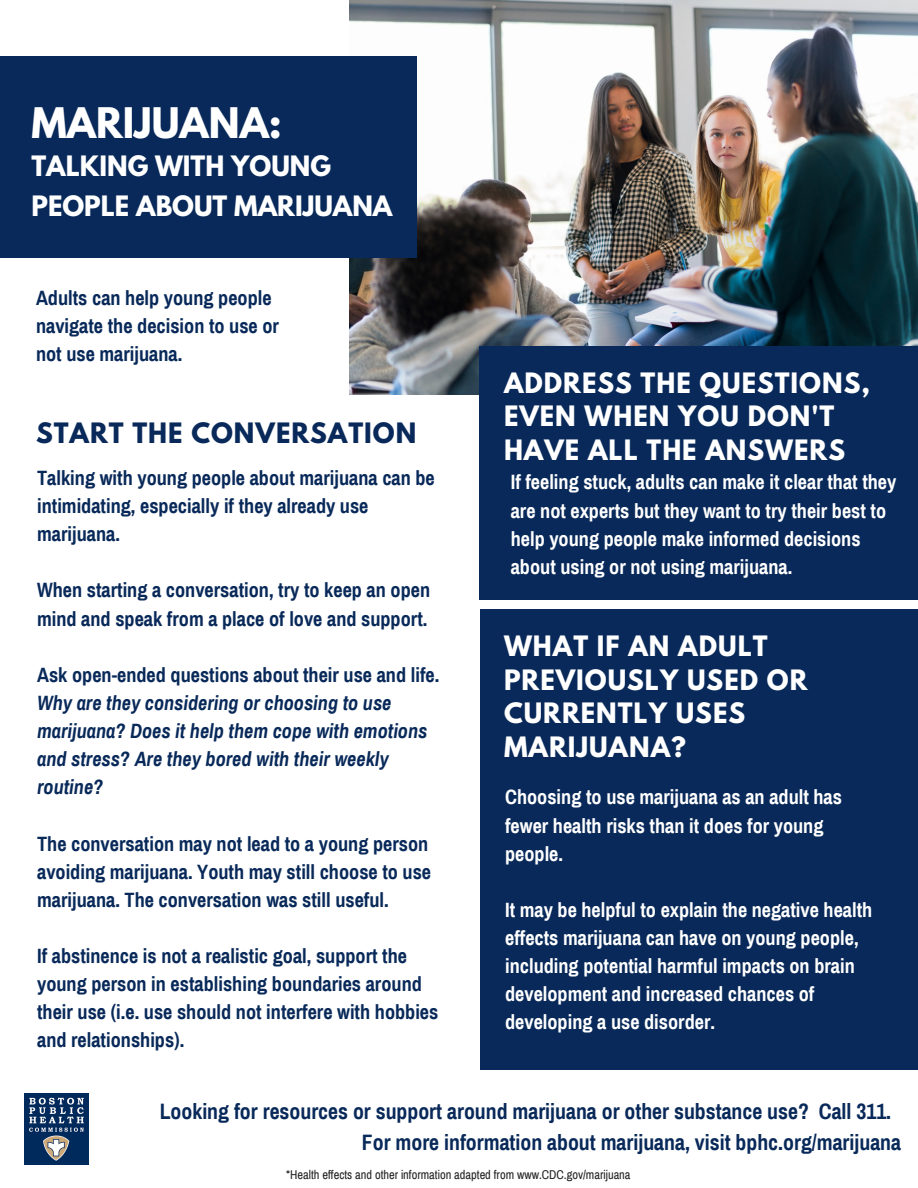
<style>
.page{position:relative;width:918px;height:1188px;background:#fff}
.page>*{position:absolute;margin:0;border:0;box-sizing:border-box;transform-origin:0 0}
.t1{font:700 37.35px "League Spartan";color:#fff}
.t2{font:700 24.9px/33.8px "League Spartan";letter-spacing:.04em;color:#fff}
.t3{font:700 24.9px/39.3px "League Spartan";color:#fff}
.t4{font:700 24.9px "League Spartan";letter-spacing:.04em;color:#082959}
.t5{font:700 21.75px/30.3px "Archivo Narrow";color:#082959}
.t6{font:700 20.25px/28.2px "Archivo Narrow";color:#082959}
.t7{font:700 20.25px/28.2px "Archivo Narrow";color:#fff}
.t8{font:italic 700 20.25px/28.2px "Archivo Narrow";color:#082959}
.t9{font:12.45px "Archivo Narrow";color:#222}
</style>
<div class="page">
<img style="left:350px;top:0;width:568px;height:395px">
<div style="left:479px;top:346px;width:439px;height:254px;background:#082959"></div>
<div style="left:0;top:56px;width:416px;height:202px;background:#082959"></div>
<div style="left:480px;top:610px;width:438px;height:460px;background:#082959"></div>
<img style="left:25px;top:1094px;width:64px;height:70px">
<h1 class="t1" style="left:32px;top:104px;width:252px">MARIJUANA:</h1>
<p class="t3" style="left:32px;top:150px;width:362px">TALKING WITH YOUNG<br>PEOPLE ABOUT MARIJUANA</p>
<p class="t6" style="left:36px;top:284px;width:245px">Adults can help young people navigate the decision to use or not use marijuana.</p>
<p class="t4" style="left:36px;top:421px;width:382px">START THE CONVERSATION</p>
<p class="t6" style="left:37px;top:464px;width:399px">Talking with young people about marijuana can be intimidating, especially if they already use marijuana.</p>
<p class="t6" style="left:37px;top:577px;width:395px">When starting a conversation, try to keep an open mind and speak from a place of love and support.</p>
<p class="t6" style="left:37px;top:661px;width:404px">Ask open-ended questions about their use and life.</p>
<p class="t8" style="left:37px;top:689px;width:392px">Why are they considering or choosing to use marijuana? Does it help them cope with emotions and stress? Are they bored with their weekly routine?</p>
<p class="t6" style="left:37px;top:830px;width:396px">The conversation may not lead to a young person avoiding marijuana. Youth may still choose to use marijuana. The conversation was still useful.</p>
<p class="t6" style="left:37px;top:942px;width:403px">If abstinence is not a realistic goal, support the young person in establishing boundaries around their use (i.e. use should not interfere with hobbies and relationships).</p>
<p class="t2" style="left:504px;top:369px;width:368px">ADDRESS THE QUESTIONS,<br>EVEN WHEN YOU DON'T<br>HAVE ALL THE ANSWERS</p>
<p class="t7" style="left:511px;top:469px;width:387px">If feeling stuck, adults can make it clear that they are not experts but they want to try their best to help young people make informed decisions about using or not using marijuana.</p>
<p class="t2" style="left:504px;top:632px;width:305px">WHAT IF AN ADULT<br>PREVIOUSLY USED OR<br>CURRENTLY USES<br>MARIJUANA?</p>
<p class="t7" style="left:505px;top:784px;width:338px">Choosing to use marijuana as an adult has fewer health risks than it does for young people.</p>
<p class="t7" style="left:505px;top:896px;width:369px">It may be helpful to explain the negative health effects marijuana can have on young people, including potential harmful impacts on brain development and increased chances of developing a use disorder.</p>
<p class="t5" style="left:362px;top:1097px;width:541px;text-indent:-202px">Looking for resources or support around marijuana or other substance use? Call 311.<br>For more information about marijuana, visit bphc.org/marijuana</p>
<p class="t9" style="left:286px;top:1168px;width:346px">*Health effects and other information adapted from www.CDC.gov/marijuana</p>
</div>
